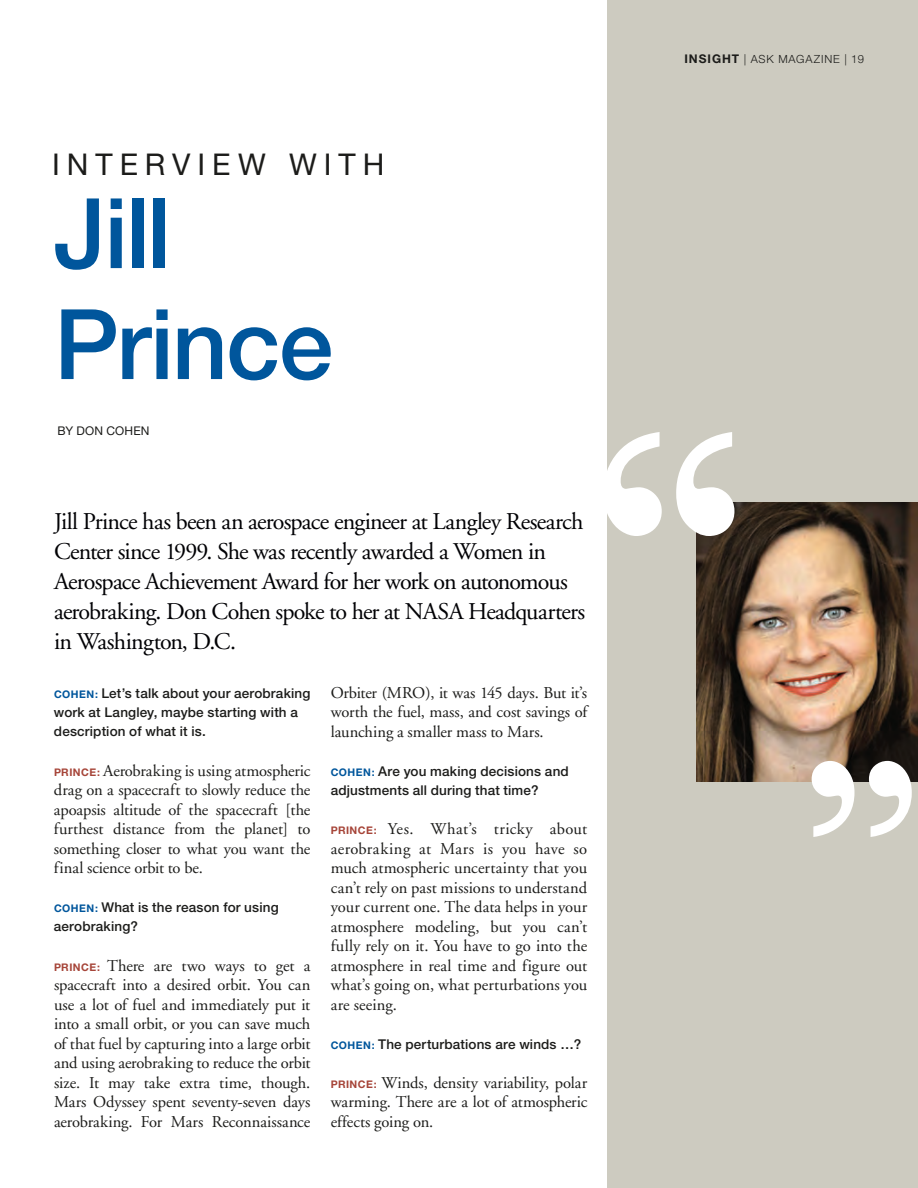
<style>
.page{position:relative;width:918px;height:1188px;background:#fff}
.page>*{position:absolute;margin:0;border:0;box-sizing:border-box;transform-origin:0 0}
.t1{font:500 97.5px/111px "Helvetica Neue";letter-spacing:-.02em;color:#00569c}
.t2{font:30px "Helvetica Neue";color:#1c1c1a}
.t3{font:24px/30px "Adobe Garamond";letter-spacing:-.035em;color:#000004}
.t4{font:16.5px/19.5px "Adobe Garamond";letter-spacing:-.005em;color:#1c1c1a;text-align:justify}
.t5{font:500 13.5px/19.5px "Helvetica Neue";letter-spacing:.01em;color:#1c1c1a}
.t6{font:12px "Helvetica Neue";color:#1c1c1a}
.t7{font:300 11.25px "Helvetica Neue";letter-spacing:.075em;color:#1c1c1a}
.t8{font:700 10.5px "Helvetica Neue";color:#00569c}
.t9{font:700 10.5px "Helvetica Neue";letter-spacing:.03em;color:#a64539}
.s1{font-weight:700;font-size:10.5px;color:#00569c}
.s2{font-family:"Helvetica Neue";font-weight:700;font-size:10.5px;color:#a64539}
.s3{font-weight:700;font-size:12px}
</style>
<div class="page">
<div style="left:608px;top:0;width:310px;height:1188px;background:#cdcbc0"></div>
<img style="left:696px;top:502px;width:222px;height:280px">
<svg style="left:607px;top:432px;width:55px;height:104px"></svg>
<svg style="left:676px;top:432px;width:58px;height:104px"></svg>
<svg style="left:812px;top:761px;width:43px;height:76px"></svg>
<svg style="left:869px;top:761px;width:43px;height:76px"></svg>
<h2 class="t2" style="left:52px;top:147px;width:39px">INTERVIE</h2>
<h2 class="t2" style="left:238px;top:147px;width:76px">W WITH</h2>
<h1 class="t1" style="left:54px;top:177px;width:281px">Jill<br>Prince</h1>
<p class="t6" style="left:57px;top:423px;width:68px">BY DON COHEN</p>
<p class="t3" style="left:54px;top:507px;width:533px">Jill Prince has been an aerospace engineer at Langley Research Center since 1999. She was recently awarded a Women in Aerospace Achievement Award for her work on autonomous aerobraking. Don Cohen spoke to her at NASA Headquarters in Washington, D.C.</p>
<p class="t5" style="left:54px;top:683px;width:258px;text-indent:41px"><span class="s1">:</span> Let’s talk about your aerobraking work at Langley, maybe starting with a description of what it is.</p>
<p class="t9" style="left:54px;top:765px;width:15px">PRIN</p>
<p class="t8" style="left:54px;top:687px;width:9px">COHEN</p>
<p class="t4" style="left:54px;top:761px;width:258px;text-indent:27px"><span class="s2">CE :</span> Aerobraking is using atmospheric drag on a spacecraft to slowly reduce the apoapsis altitude of the spacecraft [the furthest distance from the planet] to something closer to what you want the final science orbit to be.</p>
<p class="t8" style="left:54px;top:902px;width:9px">COHEN</p>
<p class="t5" style="left:54px;top:897px;width:226px;text-indent:41px"><span class="s1">:</span> What is the reason for using aerobraking?</p>
<p class="t9" style="left:54px;top:960px;width:15px">PRIN</p>
<p class="t4" style="left:54px;top:956px;width:258px;text-indent:27px"><span class="s2">CE :</span> There are two ways to get a spacecraft into a desired orbit. You can use a lot of fuel and immediately put it into a small orbit, or you can save much of that fuel by capturing into a large orbit and using aerobraking to reduce the orbit size. It may take extra time, though.<br>Mars Odyssey spent seventy-seven days aerobraking. For Mars Reconnaissance</p>
<p class="t4" style="left:331px;top:683px;width:258px">Orbiter (MRO), it was 145 days. But it’s worth the fuel, mass, and cost savings of launching a smaller mass to Mars.</p>
<p class="t8" style="left:331px;top:765px;width:9px">COHEN</p>
<p class="t5" style="left:331px;top:761px;width:240px;text-indent:41px"><span class="s1">:</span> Are you making decisions and adjustments all during that time?</p>
<p class="t9" style="left:331px;top:824px;width:15px">PRIN</p>
<p class="t4" style="left:331px;top:819px;width:258px;text-indent:27px"><span class="s2">CE :</span> Yes. What’s tricky about aerobraking at Mars is you have so much atmospheric uncertainty that you can’t rely on past missions to understand your current one. The data helps in your atmosphere modeling, but you can’t fully rely on it. You have to go into the atmosphere in real time and figure out what’s going on, what perturbations you are seeing.</p>
<p class="t8" style="left:331px;top:1038px;width:9px">COHEN</p>
<p class="t5" style="left:372px;top:1034px;width:211px"><span class="s1">:</span> The perturbations are winds …?</p>
<p class="t9" style="left:331px;top:1077px;width:15px">PRIN</p>
<p class="t4" style="left:331px;top:1073px;width:258px;text-indent:27px"><span class="s2">CE :</span> Winds, density variability, polar warming. There are a lot of atmospheric effects going on.</p>
<p class="t7" style="left:684px;top:53px;width:181px"><span class="s3">INSIGHT</span> | ASK MAGAZINE | 19</p>
</div>
